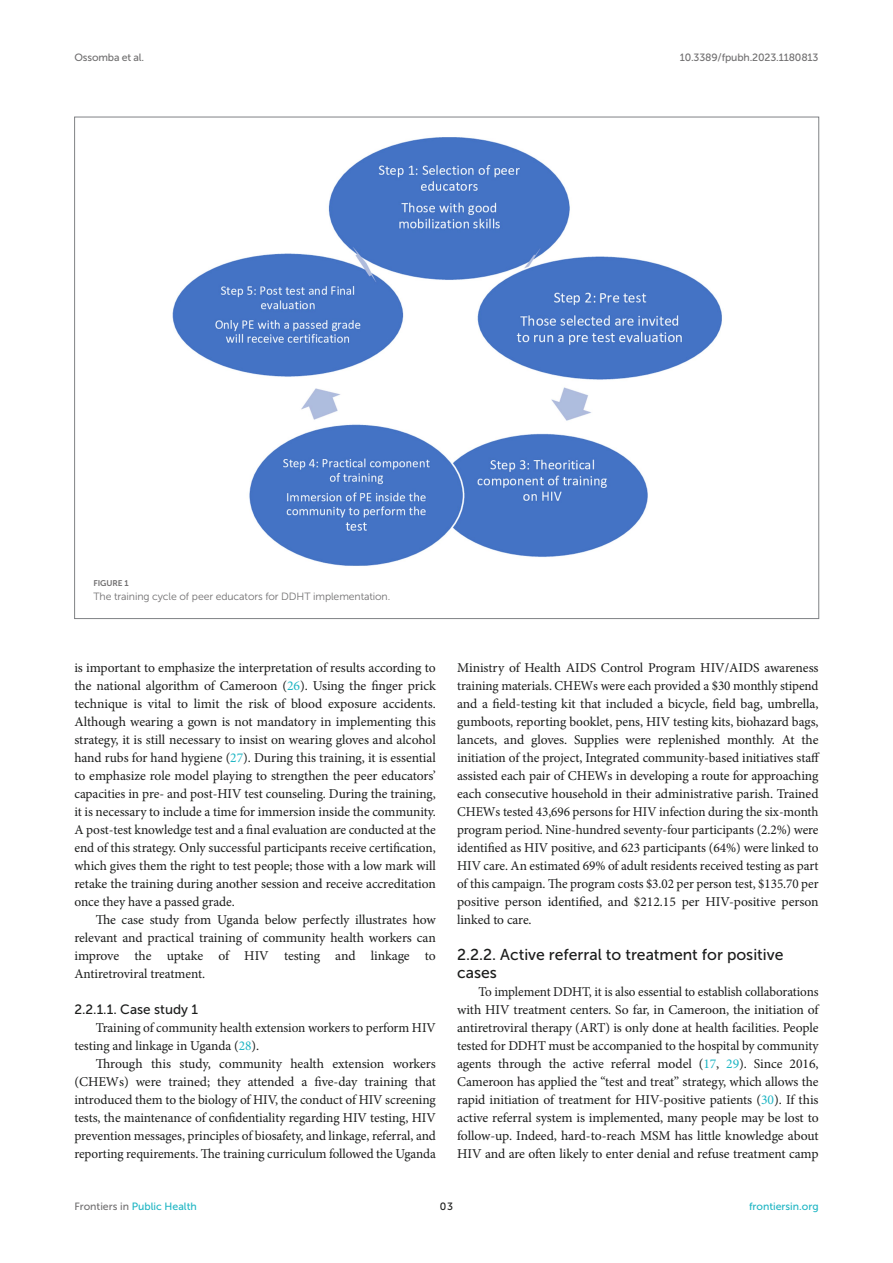
<style>
.page{position:relative;width:893px;height:1263px;background:#fff}
.page>*{position:absolute;margin:0;border:0;box-sizing:border-box;transform-origin:0 0}
.HEAD_3{font:15.75px/18px "Museo Sans 500";color:#1b1c1b}
.TEXT{font:13.5px/18px "Minion Pro";letter-spacing:-.005em;color:#1b1c1b;text-align:justify}
.TEXT_FLUSH{font:13.5px/18px "Minion Pro";letter-spacing:-.005em;color:#1b1c1b}
.HEAD_4{font:13.5px "Museo Sans 500";color:#1b1c1b}
.FIG_LEG{font:10.5px "Museo Sans 300";letter-spacing:-.01em;color:#706f70}
.t1{font:10.5px "Museo Sans 500";letter-spacing:-.015em;color:#706f70}
.t2{font:10.5px "Museo Sans 500";color:#1db5c3}
.t3{font:10.5px "Museo Sans 500";color:#1b1c1b}
.FIG_HD{font:8.25px "Museo Sans 700";letter-spacing:-.01em;color:#706f70}
.s1{color:#1db5c3}
.s2{color:#706f70}
</style>
<div class="page">
<img style="left:172px;top:137px;width:550px;height:429px">
<p class="t1" style="left:74px;top:51px;width:71px">Ossomba et al.</p>
<p class="t1" style="left:680px;top:51px;width:140px">10.3389/fpubh.2023.1180813</p>
<p class="FIG_HD" style="left:94px;top:579px;width:37px">FIGURE 1</p>
<p class="FIG_LEG" style="left:94px;top:590px;width:298px">The training cycle of peer educators for DDHT implementation.</p>
<p class="TEXT" style="left:74px;top:659px;width:363px">is important to emphasize the interpretation of results according to the national algorithm of Cameroon (<span class="s1">26</span>). Using the finger prick technique is vital to limit the risk of blood exposure accidents.<br>Although wearing a gown is not mandatory in implementing this strategy, it is still necessary to insist on wearing gloves and alcohol hand rubs for hand hygiene (<span class="s1">27</span>). During this training, it is essential to emphasize role model playing to strengthen the peer educators’ capacities in pre- and post-HIV test counseling. During the training, it is necessary to include a time for immersion inside the community.<br>A post-test knowledge test and a final evaluation are conducted at the end of this strategy. Only successful participants receive certification, which gives them the right to test people; those with a low mark will retake the training during another session and receive accreditation once they have a passed grade.</p>
<p class="TEXT" style="left:74px;top:911px;width:363px;text-indent:21px">The case study from Uganda below perfectly illustrates how relevant and practical training of community health workers can improve the uptake of HIV testing and linkage to Antiretroviral treatment.</p>
<p class="HEAD_4" style="left:74px;top:1002px;width:125px">2.2.1.1. Case study 1</p>
<p class="TEXT_FLUSH" style="left:74px;top:1019px;width:363px;text-indent:21px">Training of community health extension workers to perform HIV testing and linkage in Uganda (<span class="s1">28</span>).</p>
<p class="TEXT" style="left:74px;top:1055px;width:363px;text-indent:21px">Through this study, community health extension workers (CHEWs) were trained; they attended a five-day training that introduced them to the biology of HIV, the conduct of HIV screening tests, the maintenance of confidentiality regarding HIV testing, HIV prevention messages, principles of biosafety, and linkage, referral, and reporting requirements. The training curriculum followed the Uganda</p>
<p class="TEXT" style="left:457px;top:659px;width:364px">Ministry of Health AIDS Control Program HIV/AIDS awareness training materials. CHEWs were each provided a $30 monthly stipend and a field-testing kit that included a bicycle, field bag, umbrella, gumboots, reporting booklet, pens, HIV testing kits, biohazard bags, lancets, and gloves. Supplies were replenished monthly. At the initiation of the project, Integrated community-based initiatives staff assisted each pair of CHEWs in developing a route for approaching each consecutive household in their administrative parish. Trained CHEWs tested 43,696 persons for HIV infection during the six-month program period. Nine-hundred seventy-four participants (2.2%) were identified as HIV positive, and 623 participants (64%) were linked to HIV care. An estimated 69% of adult residents received testing as part of this campaign. The program costs $3.02 per person test, $135.70 per positive person identified, and $212.15 per HIV-positive person linked to care.</p>
<p class="HEAD_3" style="left:457px;top:946px;width:328px">2.2.2. Active referral to treatment for positive cases</p>
<p class="TEXT_FLUSH" style="left:457px;top:983px;width:363px;text-align:justify;text-indent:21px">To implement DDHT, it is also essential to establish collaborations with HIV treatment centers. So far, in Cameroon, the initiation of antiretroviral therapy (ART) is only done at health facilities. People tested for DDHT must be accompanied to the hospital by community agents through the active referral model (<span class="s1">17</span>, <span class="s1">29</span>). Since 2016, Cameroon has applied the “test and treat” strategy, which allows the rapid initiation of treatment for HIV-positive patients (<span class="s1">30</span>). If this active referral system is implemented, many people may be lost to follow-up. Indeed, hard-to-reach MSM has little knowledge about HIV and are often likely to enter denial and refuse treatment camp</p>
<p class="t2" style="left:74px;top:1200px;width:124px"><span class="s2">Frontiers in</span> Public Health</p>
<p class="t3" style="left:440px;top:1200px;width:15px">03</p>
<p class="t2" style="left:749px;top:1200px;width:71px">frontiersin.org</p>
</div>
